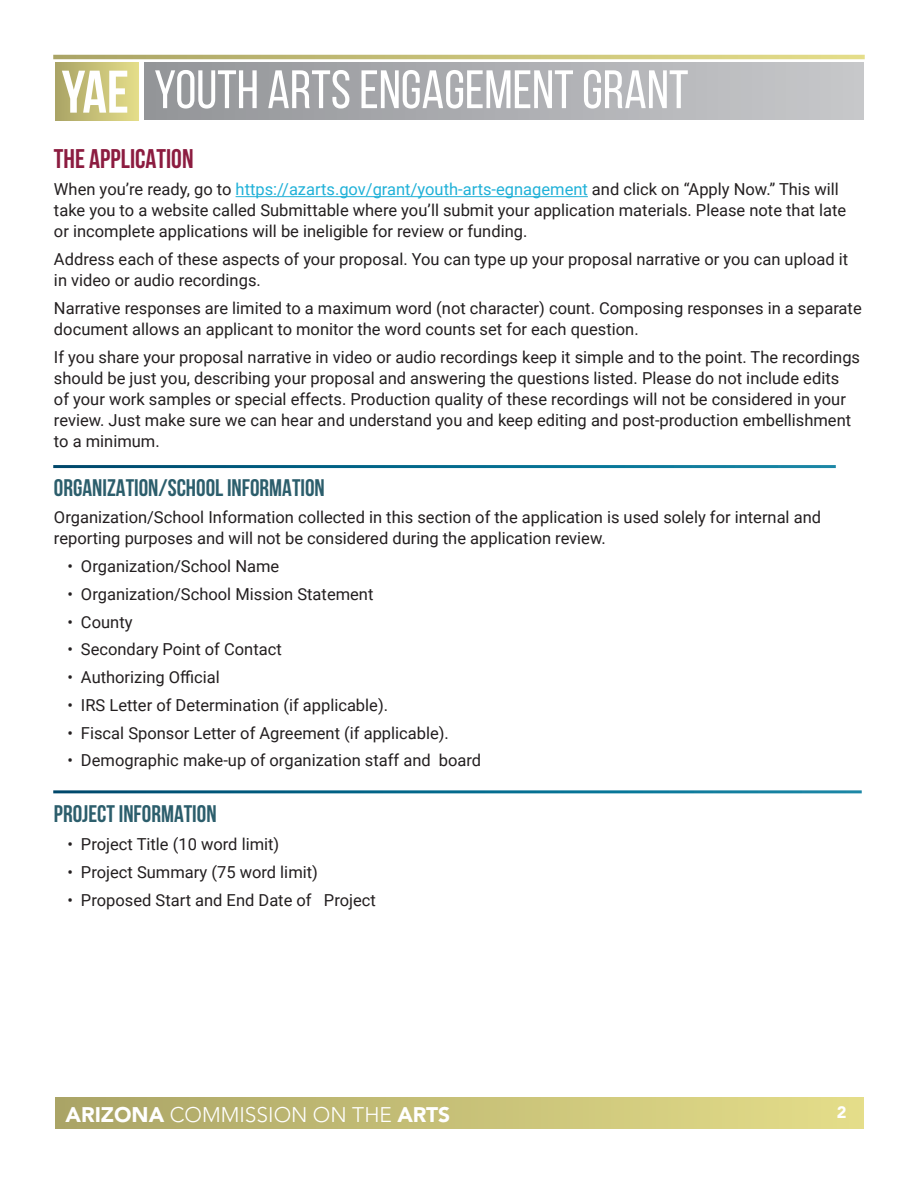
<style>
.page{position:relative;width:918px;height:1188px;background:#fff}
.page>*{position:absolute;margin:0;border:0;box-sizing:border-box;transform-origin:0 0}
.t1{font:700 60px "Bebas Neue";color:#fff}
.t2{font:54px "Bebas Neue";color:#fff}
.Header_2{font:700 27px "Bebas Neue";color:#8c1c40}
.Header_3{font:700 24px "Bebas Neue";color:#2c5e6c}
.t3{font:300 21px "Avenir LT Std";color:#fff}
.Body_1{font:16.5px/21px "Roboto";color:#231f20}
.t4{font:900 16.5px "Avenir LT Std";color:#fff}
.s1{color:#20b1d8}
.s2{font-weight:900}
</style>
<div class="page">
<div style="left:145px;top:63px;width:719px;height:57px;background:linear-gradient(to right,#939598,#c7c8ca)"></div>
<div style="left:55px;top:63px;width:83px;height:57px;background:linear-gradient(to right,#aaa466,#e4dd89)"></div>
<div style="left:55px;top:1098px;width:809px;height:31px;background:linear-gradient(to right,#aaa466,#e5de8a)"></div>
<svg style="left:53px;top:55px;width:812px;height:4px;background:#c7c077"></svg>
<hr style="left:236px;top:196px;width:352px;height:1px;background:#20b1d8">
<h1 class="t1" style="left:62px;top:59px;width:69px">YAE</h1>
<h2 class="t2" style="left:154px;top:60px;width:536px">YOUTH ARTS ENGAGEMENT GRANT</h2>
<p class="Header_2" style="left:54px;top:144px;width:141px">THE APPLICATION</p>
<p class="Body_1" style="left:54px;top:178px;width:794px">When you’re ready, go to <span class="s1">https://azarts.gov/grant/youth-arts-egnagement</span> and click on “Apply Now.” This will take you to a website called Submittable where you’ll submit your application materials. Please note that late or incomplete applications will be ineligible for review or funding.</p>
<p class="Body_1" style="left:54px;top:248px;width:796px">Address each of these aspects of your proposal. You can type up your proposal narrative or you can upload it in video or audio recordings.</p>
<p class="Body_1" style="left:54px;top:297px;width:809px">Narrative responses are limited to a maximum word (not character) count. Composing responses in a separate document allows an applicant to monitor the word counts set for each question.</p>
<p class="Body_1" style="left:54px;top:346px;width:808px">If you share your proposal narrative in video or audio recordings keep it simple and to the point. The recordings should be just you, describing your proposal and answering the questions listed. Please do not include edits<br>of your work samples or special effects. Production quality of these recordings will not be considered in your review. Just make sure we can hear and understand you and keep editing and post-production embellishment to a minimum.</p>
<p class="Header_3" style="left:54px;top:474px;width:272px">ORGANIZATION/SCHOOL INFORMATION</p>
<p class="Body_1" style="left:54px;top:507px;width:769px">Organization/School Information collected in this section of the application is used solely for internal and reporting purposes and will not be considered during the application review.</p>
<p class="Body_1" style="left:67px;top:555px;width:213px">• Organization/School Name</p>
<p class="Body_1" style="left:67px;top:583px;width:307px">• Organization/School Mission Statement</p>
<p class="Body_1" style="left:67px;top:611px;width:67px">• County</p>
<p class="Body_1" style="left:67px;top:639px;width:216px">• Secondary Point of Contact</p>
<p class="Body_1" style="left:67px;top:666px;width:154px">• Authorizing Official</p>
<p class="Body_1" style="left:67px;top:694px;width:322px">• IRS Letter of Determination (if applicable).</p>
<p class="Body_1" style="left:67px;top:722px;width:383px">• Fiscal Sponsor Letter of Agreement (if applicable).</p>
<p class="Body_1" style="left:67px;top:750px;width:415px">• Demographic make-up of organization staff and board</p>
<p class="Header_3" style="left:54px;top:801px;width:164px">PROJECT INFORMATION</p>
<p class="Body_1" style="left:67px;top:833px;width:213px">• Project Title (10 word limit)</p>
<p class="Body_1" style="left:67px;top:861px;width:252px">• Project Summary (75 word limit)</p>
<p class="Body_1" style="left:67px;top:889px;width:310px">• Proposed Start and End Date of Project</p>
<p class="t3" style="left:66px;top:1102px;width:386px"><span class="s2">ARIZONA</span> COMMISSION ON THE <span class="s2">ARTS</span></p>
<p class="t4" style="left:837px;top:1103px;width:11px">2</p>
</div>
